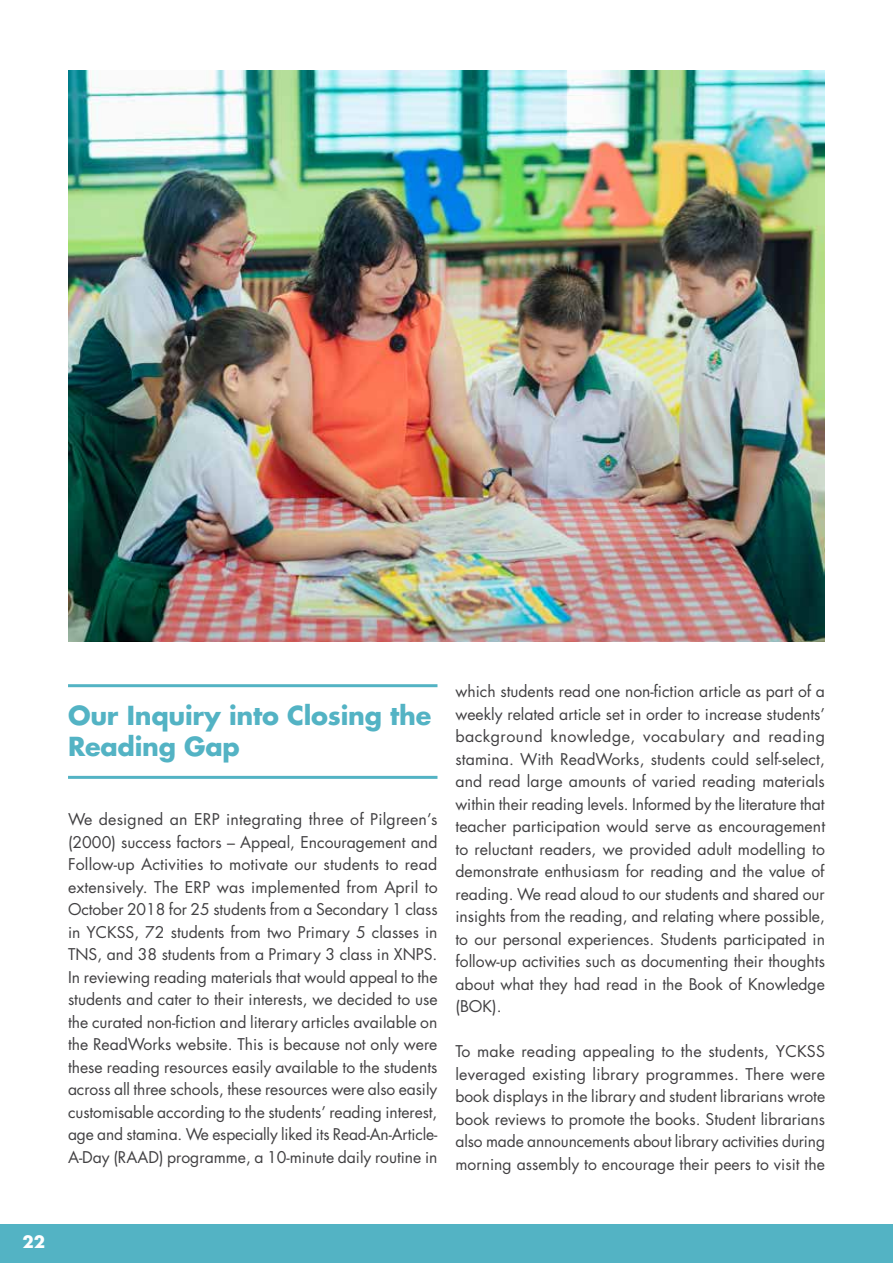
<style>
.page{position:relative;width:893px;height:1263px;background:#fff}
.page>*{position:absolute;margin:0;border:0;box-sizing:border-box;transform-origin:0 0}
.t1{font:700 25.5px/30.6px "Futura Std";letter-spacing:-.01em;color:#53b3c4}
.t2{font:700 16.5px "Futura Std";color:#fff}
.t3{font:15.75px/22.5px "Futura Std";color:#414042;text-align:justify}
</style>
<div class="page">
<div style="left:0;top:1224px;width:893px;height:39px;background:#53b3c4"></div>
<hr style="left:68px;top:684px;width:369px;height:3px;background:#53b3c4">
<hr style="left:68px;top:776px;width:369px;height:3px;background:#53b3c4">
<img style="left:68px;top:70px;width:757px;height:572px">
<h1 class="t1" style="left:68px;top:700px;width:365px">Our Inquiry into Closing the<br>Reading Gap</h1>
<p class="t3" style="left:68px;top:808px;width:371px">We designed an ERP integrating three of Pilgreen’s (2000) success factors – Appeal, Encouragement and Follow-up Activities to motivate our students to read extensively. The ERP was implemented from April to October 2018 for 25 students from a Secondary 1 class in YCKSS, 72 students from two Primary 5 classes in TNS, and 38 students from a Primary 3 class in XNPS.<br>In reviewing reading materials that would appeal to the students and cater to their interests, we decided to use the curated non-fiction and literary articles available on the ReadWorks website. This is because not only were these reading resources easily available to the students across all three schools, these resources were also easily customisable according to the students’ reading interest, age and stamina. We especially liked its Read-An-Article-A-Day (RAAD) programme, a 10-minute daily routine in</p>
<p class="t3" style="left:455px;top:680px;width:371px">which students read one non-fiction article as part of a weekly related article set in order to increase students’ background knowledge, vocabulary and reading stamina. With ReadWorks, students could self-select, and read large amounts of varied reading materials within their reading levels. Informed by the literature that teacher participation would serve as encouragement to reluctant readers, we provided adult modelling to demonstrate enthusiasm for reading and the value of reading. We read aloud to our students and shared our insights from the reading, and relating where possible, to our personal experiences. Students participated in follow-up activities such as documenting their thoughts about what they had read in the Book of Knowledge (BOK).</p>
<p class="t3" style="left:455px;top:1040px;width:371px">To make reading appealing to the students, YCKSS leveraged existing library programmes. There were book displays in the library and student librarians wrote book reviews to promote the books. Student librarians also made announcements about library activities during morning assembly to encourage their peers to visit the</p>
<p class="t2" style="left:22px;top:1231px;width:24px">22</p>
</div>
